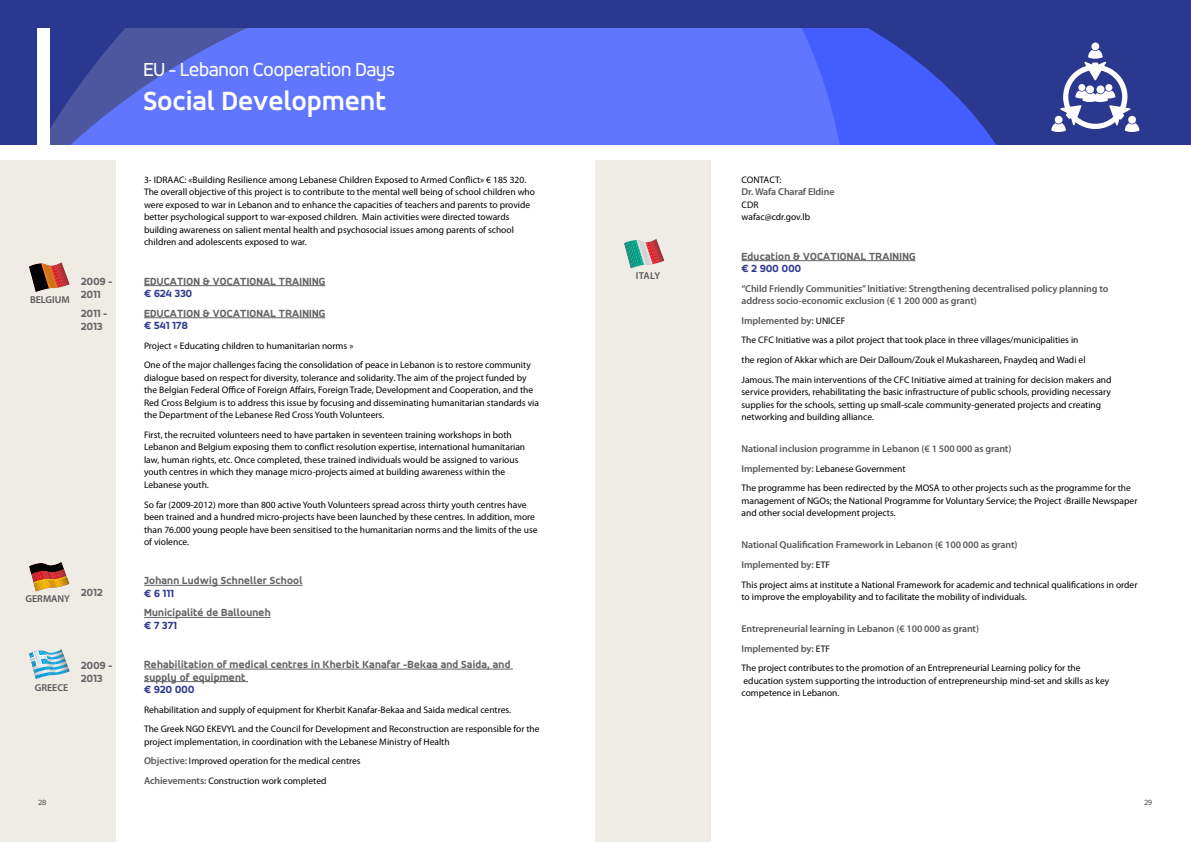
<style>
.page{position:relative;width:1191px;height:842px;background:#fff}
.page>*{position:absolute;margin:0;border:0;box-sizing:border-box;transform-origin:0 0}
.t1{font:700 28px "Accord Alt";letter-spacing:.02em;color:#fff}
.t2{font:20px "Accord Alt";color:#fff}
.t3{font:800 11px/13.2px "Accord Alt";letter-spacing:.025em;color:#636466}
.t4{font:800 11px "Accord Alt";letter-spacing:.025em;color:#2b388f}
.t5{font:600 10px/19.6px "Myriad Pro";letter-spacing:-.01em;color:#58595b}
.t6{font:9.5px/12.5px "Myriad Pro";color:#000}
.t7{font:8px "Accord Alt";color:#58595b}
.s1{font-weight:600;font-size:10px;color:#58595b}
.s2{font-weight:400;font-size:9.5px;color:#000}
</style>
<div class="page">
<div style="left:0;top:27px;width:1191px;height:118px;background:#2b388f"></div>
<svg style="left:37px;top:28px;width:875px;height:117px;background:#5e72f3"></svg>
<div style="left:0;top:0;width:1191px;height:28px;background:#2b388f"></div>
<div style="left:1091px;top:43px;width:8px;height:7px;background:#fff;border-radius:50%"></div>
<svg style="left:1051px;top:50px;width:88px;height:82px"></svg>
<div style="left:0;top:150px;width:116px;height:692px;background:#efebe5"></div>
<div style="left:595px;top:150px;width:116px;height:692px;background:#efebe5"></div>
<div style="left:0;top:145px;width:1191px;height:14px;background:#fff"></div>
<hr style="left:741px;top:260px;width:174px;height:1px;background:#636466">
<svg style="left:624px;top:239px;width:40px;height:29px"></svg>
<hr style="left:144px;top:285px;width:181px;height:1px;background:#636466">
<hr style="left:144px;top:317px;width:181px;height:1px;background:#636466">
<hr style="left:144px;top:585px;width:159px;height:1px;background:#636466">
<hr style="left:144px;top:617px;width:127px;height:1px;background:#636466">
<hr style="left:144px;top:669px;width:369px;height:1px;background:#636466">
<hr style="left:144px;top:681px;width:104px;height:1px;background:#636466">
<svg style="left:29px;top:262px;width:41px;height:30px"></svg>
<svg style="left:29px;top:562px;width:40px;height:29px"></svg>
<svg style="left:29px;top:649px;width:41px;height:30px"></svg>
<p class="t5" style="left:30px;top:290px;width:41px">BELGIUM</p>
<p class="t3" style="left:81px;top:275px;width:32px">2009 -<br>2011</p>
<p class="t3" style="left:81px;top:307px;width:27px">2011 -<br>2013</p>
<p class="t5" style="left:26px;top:589px;width:46px">GERMANY</p>
<p class="t3" style="left:81px;top:586px;width:23px">2012</p>
<p class="t5" style="left:35px;top:678px;width:35px">GREECE</p>
<p class="t3" style="left:81px;top:659px;width:32px">2009 -<br>2013</p>
<h2 class="t2" style="left:143px;top:58px;width:253px">EU - Lebanon Cooperation Days</h2>
<h1 class="t1" style="left:143px;top:85px;width:244px">Social Development</h1>
<p class="t6" style="left:144px;top:174px;width:392px">3- IDRAAC: «Building Resilience among Lebanese Children Exposed to Armed Conflict» € 185 320.<br>The overall objective of this project is to contribute to the mental well being of school children who were exposed to war in Lebanon and to enhance the capacities of teachers and parents to provide better psychological support to war-exposed children. Main activities were directed towards building awareness on salient mental health and psychosocial issues among parents of school children and adolescents exposed to war.</p>
<p class="t3" style="left:144px;top:274px;width:183px">EDUCATION &amp; VOCATIONAL TRAINING</p>
<p class="t4" style="left:144px;top:287px;width:50px">€ 624 330</p>
<p class="t3" style="left:144px;top:306px;width:183px">EDUCATION &amp; VOCATIONAL TRAINING</p>
<p class="t4" style="left:144px;top:319px;width:45px">€ 541 178</p>
<p class="t6" style="left:144px;top:336px;width:388px;line-height:19.6px">Project « Educating children to humanitarian norms »<br>One of the major challenges facing the consolidation of peace in Lebanon is to restore community</p>
<p class="t6" style="left:144px;top:372px;width:396px">dialogue based on respect for diversity, tolerance and solidarity. The aim of the project funded by the Belgian Federal Office of Foreign Affairs, Foreign Trade, Development and Cooperation, and the Red Cross Belgium is to address this issue by focusing and disseminating humanitarian standards via the Department of the Lebanese Red Cross Youth Volunteers.</p>
<p class="t6" style="left:144px;top:429px;width:383px">First, the recruited volunteers need to have partaken in seventeen training workshops in both Lebanon and Belgium exposing them to conflict resolution expertise, international humanitarian law, human rights, etc. Once completed, these trained individuals would be assigned to various youth centres in which they manage micro-projects aimed at building awareness within the Lebanese youth.</p>
<p class="t6" style="left:144px;top:498px;width:395px">So far (2009-2012) more than 800 active Youth Volunteers spread across thirty youth centres have been trained and a hundred micro-projects have been launched by these centres. In addition, more than 76.000 young people have been sensitised to the humanitarian norms and the limits of the use of violence.</p>
<p class="t3" style="left:144px;top:574px;width:160px">Johann Ludwig Schneller School</p>
<p class="t4" style="left:144px;top:587px;width:31px">€ 6 111</p>
<p class="t3" style="left:144px;top:606px;width:128px">Municipalité de Ballouneh</p>
<p class="t4" style="left:144px;top:619px;width:34px">€ 7 371</p>
<p class="t3" style="left:144px;top:658px;width:368px;line-height:12.5px">Rehabilitation of medical centres in Kherbit Kanafar -Bekaa and Saida, and supply of equipment</p>
<p class="t4" style="left:144px;top:683px;width:52px">€ 920 000</p>
<p class="t6" style="left:144px;top:700px;width:397px;line-height:19.6px">Rehabilitation and supply of equipment for Kherbit Kanafar-Bekaa and Saida medical centres.<br>The Greek NGO EKEVYL and the Council for Development and Reconstruction are responsible for the</p>
<p class="t6" style="left:144px;top:732px;width:307px;line-height:19.6px">project implementation, in coordination with the Lebanese Ministry of Health<br><span class="s1">Objective:</span> Improved operation for the medical centres<br><span class="s1">Achievements:</span> Construction work completed</p>
<p class="t5" style="left:636px;top:266px;width:25px">ITALY</p>
<p class="t6" style="left:741px;top:174px;width:42px">CONTACT:</p>
<p class="t5" style="left:741px;top:182px;width:94px">Dr. Wafa Charaf Eldine</p>
<p class="t6" style="left:741px;top:199px;width:70px">CDR wafac@cdr.gov.lb</p>
<p class="t3" style="left:741px;top:249px;width:175px">Education &amp; VOCATIONAL TRAINING</p>
<p class="t4" style="left:741px;top:262px;width:61px">€ 2 900 000</p>
<p class="t5" style="left:741px;top:282px;width:368px;line-height:12.5px">“Child Friendly Communities” Initiative: Strengthening decentralised policy planning to address socio-economic exclusion (€ 1 200 000 as grant)</p>
<p class="t5" style="left:741px;top:311px;width:105px">Implemented by: <span class="s2">UNICEF</span></p>
<p class="t6" style="left:741px;top:331px;width:371px;line-height:19.6px">The CFC Initiative was a pilot project that took place in three villages/municipalities in<br>the region of Akkar which are Deir Dalloum/Zouk el Mukashareen, Fnaydeq and Wadi el<br>Jamous. The main interventions of the CFC Initiative aimed at training for decision makers and</p>
<p class="t6" style="left:741px;top:386px;width:371px">service providers, rehabilitating the basic infrastructure of public schools, providing necessary supplies for the schools, setting up small-scale community-generated projects and creating networking and building alliance.</p>
<p class="t5" style="left:741px;top:439px;width:271px">National inclusion programme in Lebanon (€ 1 500 000 as grant)</p>
<p class="t6" style="left:741px;top:459px;width:391px;line-height:19.6px"><span class="s1">Implemented by:</span> Lebanese Government<br>The programme has been redirected by the MOSA to other projects such as the programme for the</p>
<p class="t6" style="left:741px;top:494px;width:397px">management of NGOs; the National Programme for Voluntary Service; the Project ‹Braille Newspaper and other social development projects.</p>
<p class="t5" style="left:741px;top:535px;width:277px">National Qualification Framework in Lebanon (€ 100 000 as grant)<br>Implemented by: <span class="s2">ETF</span></p>
<p class="t6" style="left:741px;top:578px;width:397px">This project aims at institute a National Framework for academic and technical qualifications in order to improve the employability and to facilitate the mobility of individuals.</p>
<p class="t5" style="left:741px;top:619px;width:239px">Entrepreneurial learning in Lebanon (€ 100 000 as grant)<br>Implemented by: <span class="s2">ETF</span></p>
<p class="t6" style="left:741px;top:662px;width:369px">The project contributes to the promotion of an Entrepreneurial Learning policy for the education system supporting the introduction of entrepreneurship mind-set and skills as key competence in Lebanon.</p>
<p class="t7" style="left:39px;top:798px;width:9px">28</p>
<p class="t7" style="left:1144px;top:798px;width:9px">29</p>
</div>
